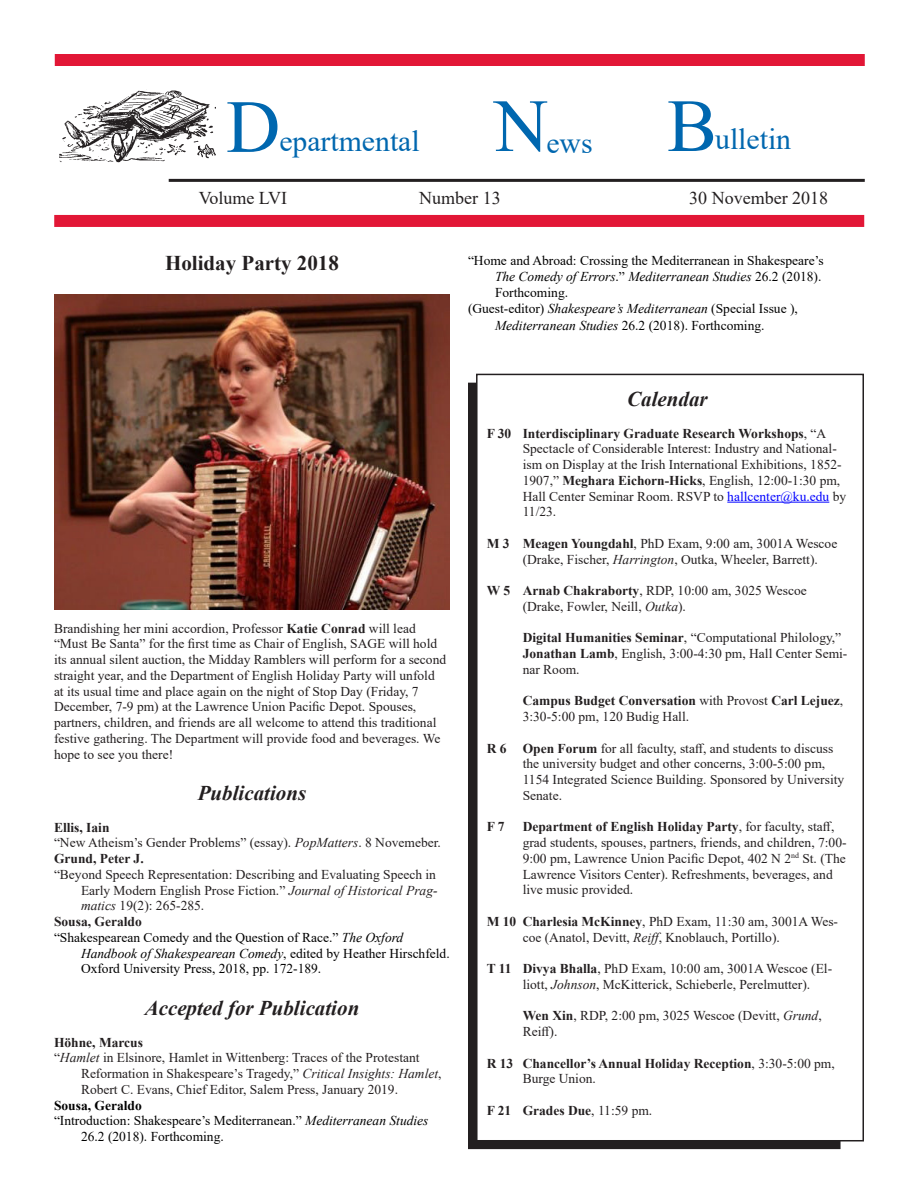
<style>
.page{position:relative;width:918px;height:1188px;background:#fff}
.page>*{position:absolute;margin:0;border:0;box-sizing:border-box;transform-origin:0 0}
.t1{font:75px "Times New Roman";color:#0067af}
.t2{font:29.7px "Times New Roman";color:#0067af}
.t3{font:italic 700 21px "Times New Roman";color:#231f20}
.t4{font:700 21px "Times New Roman";color:#231f20}
.t5{font:18px "Times New Roman";color:#231f20}
.t6{font:13.5px/15.8px "Times New Roman";color:#231f20}
.Normal__Web{font:13.5px/15.8px "Times New Roman";color:#000}
.t7{font:700 13.5px/15.8px "Times New Roman";color:#231f20}
.Normal__Web-2{font:700 13.5px "Times New Roman";color:#000}
.s1{font-style:italic}
.s2{font-weight:700}
.s3{color:#00f}
.s4{font-weight:400}
</style>
<div class="page">
<div style="left:476px;top:374px;width:388px;height:767px;border:2px solid #231f20"></div>
<div style="left:55px;top:54px;width:810px;height:12px;background:#e21736"></div>
<hr style="left:169px;top:179px;width:696px;height:3px;background:#231f20">
<div style="left:54px;top:215px;width:810px;height:12px;background:#e21736"></div>
<img style="left:60px;top:89px;width:155px;height:73px">
<hr style="left:727px;top:502px;width:102px;height:1px;background:#00f">
<img style="left:55px;top:295px;width:395px;height:314px">
<p class="t1" style="left:226px;top:74px;width:56px">D</p>
<p class="t1" style="left:494px;top:73px;width:56px">N</p>
<p class="t1" style="left:667px;top:73px;width:52px">B</p>
<p class="t2" style="left:279px;top:120px;width:142px">epartmental</p>
<p class="t2" style="left:546px;top:122px;width:48px">ews</p>
<p class="t2" style="left:715px;top:118px;width:77px">ulletin</p>
<p class="t5" style="left:199px;top:185px;width:90px">Volume LVI</p>
<p class="t5" style="left:419px;top:185px;width:83px">Number 13</p>
<p class="t5" style="left:689px;top:185px;width:140px">30 November 2018</p>
<p class="t4" style="left:165px;top:248px;width:175px">Holiday Party 2018</p>
<p class="Normal__Web" style="left:495px;top:252px;width:330px;text-indent:-27px">“Home and Abroad: Crossing the Mediterranean in Shakespeare’s<br><span class="s1">The Comedy of Errors</span>.” <span class="s1">Mediterranean Studies</span> 26.2 (2018).<br>Forthcoming.</p>
<p class="Normal__Web" style="left:468px;top:300px;width:331px;line-height:16.2px;text-align:center">(Guest-editor) <span class="s1">Shakespeare’s Mediterranean</span> (Special Issue ),<br><span class="s1">Mediterranean Studies</span> 26.2 (2018). Forthcoming.</p>
<p class="t6" style="left:54px;top:620px;width:394px">Brandishing her mini accordion, Professor <span class="s2">Katie Conrad</span> will lead “Must Be Santa” for the first time as Chair of English, SAGE will hold its annual silent auction, the Midday Ramblers will perform for a second straight year, and the Department of English Holiday Party will unfold at its usual time and place again on the night of Stop Day (Friday, 7<br>December, 7-9 pm) at the Lawrence Union Pacific Depot. Spouses, partners, children, and friends are all welcome to attend this traditional festive gathering. The Department will provide food and beverages. We hope to see you there!</p>
<p class="t3" style="left:198px;top:778px;width:110px">Publications</p>
<p class="t7" style="left:54px;top:819px;width:57px">Ellis, Iain</p>
<p class="t6" style="left:54px;top:835px;width:388px">“New Atheism’s Gender Problems” (essay). <span class="s1">PopMatters</span>. 8 Novemeber.</p>
<p class="t7" style="left:54px;top:850px;width:91px">Grund, Peter J.</p>
<p class="t6" style="left:81px;top:866px;width:358px;text-align:justify;text-indent:-27px">“Beyond Speech Representation: Describing and Evaluating Speech in Early Modern English Prose Fiction.” <span class="s1">Journal of Historical Prag&shy;matics</span> 19(2): 265-285.</p>
<p class="t7" style="left:54px;top:913px;width:89px">Sousa, Geraldo</p>
<p class="Normal__Web" style="left:81px;top:929px;width:370px;text-indent:-27px">“Shakespearean Comedy and the Question of Race.” <span class="s1">The Oxford<br>Handbook of Shakespearean Comedy</span>, edited by Heather Hirschfeld.<br>Oxford University Press, 2018, pp. 172-189.</p>
<p class="t3" style="left:145px;top:993px;width:216px">Accepted for Publication</p>
<p class="t7" style="left:54px;top:1034px;width:91px">Höhne, Marcus</p>
<p class="t6" style="left:81px;top:1050px;width:362px;text-indent:-27px">“<span class="s1">Hamlet</span> in Elsinore, Hamlet in Wittenberg: Traces of the Protestant<br>Reformation in Shakespeare’s Tragedy,” <span class="s1">Critical Insights: Hamlet</span>,<br>Robert C. Evans, Chief Editor, Salem Press, January 2019.</p>
<p class="Normal__Web-2" style="left:54px;top:1095px;width:89px">Sousa, Geraldo</p>
<p class="Normal__Web" style="left:81px;top:1113px;width:349px;text-indent:-27px">“Introduction: Shakespeare’s Mediterranean.” <span class="s1">Mediterranean Studies<br></span>26.2 (2018). Forthcoming.</p>
<p class="t3" style="left:627px;top:384px;width:82px">Calendar</p>
<p class="t6" style="left:523px;top:425px;width:325px;text-indent:-36px"><span class="s2">F 30 Interdisciplinary Graduate Research Workshops</span>, “A Spectacle of Considerable Interest: Industry and National&shy;ism on Display at the Irish International Exhibitions, 1852- 1907,” <span class="s2">Meghara Eichorn-Hicks</span>, English, 12:00-1:30 pm, Hall Center Seminar Room. RSVP to <span class="s3">hallcenter@ku.edu</span> by 11/23.</p>
<p class="t6" style="left:523px;top:535px;width:316px;text-indent:-36px"><span class="s2">M 3 Meagen Youngdahl</span>, PhD Exam, 9:00 am, 3001A Wescoe (Drake, Fischer, <span class="s1">Harrington</span>, Outka, Wheeler, Barrett).</p>
<p class="t6" style="left:523px;top:582px;width:286px;text-indent:-36px"><span class="s2">W 5 Arnab Chakraborty</span>, RDP, 10:00 am, 3025 Wescoe (Drake, Fowler, Neill, <span class="s1">Outka</span>).</p>
<p class="t6" style="left:523px;top:630px;width:326px"><span class="s2">Digital Humanities Seminar</span>, “Computational Philology,”<br><span class="s2">Jonathan Lamb</span>, English, 3:00-4:30 pm, Hall Center Semi&shy;nar Room.</p>
<p class="t6" style="left:523px;top:693px;width:322px"><span class="s2">Campus Budget Conversation</span> with Provost <span class="s2">Carl Lejuez</span>,<br>3:30-5:00 pm, 120 Budig Hall.</p>
<p class="t6" style="left:523px;top:740px;width:323px;text-indent:-36px"><span class="s2">R 6 Open Forum</span> for all faculty, staff, and students to discuss the university budget and other concerns, 3:00-5:00 pm, 1154 Integrated Science Building. Sponsored by University Senate.</p>
<p class="t7" style="left:487px;top:819px;width:19px">F 7</p>
<p class="t6" style="left:523px;top:819px;width:325px"><span class="s2">Department of English Holiday Party</span>, for faculty, staff, grad students, spouses, partners, friends, and children, 7:00- 9:00 pm, Lawrence Union Pacific Depot, 402 N 2<sup>nd</sup> St. (The Lawrence Visitors Center). Refreshments, beverages, and live music provided.</p>
<p class="t6" style="left:523px;top:913px;width:317px;text-indent:-36px"><span class="s2">M 10 Charlesia McKinney</span>, PhD Exam, 11:30 am, 3001A Wes&shy;coe (Anatol, Devitt, <span class="s1">Reiff</span>, Knoblauch, Portillo).</p>
<p class="t6" style="left:523px;top:960px;width:311px;text-indent:-36px"><span class="s2">T 11 Divya Bhalla</span>, PhD Exam, 10:00 am, 3001A Wescoe (El&shy;liott, <span class="s1">Johnson</span>, McKitterick, Schieberle, Perelmutter).</p>
<p class="t6" style="left:523px;top:1008px;width:301px"><span class="s2">Wen Xin</span>, RDP, 2:00 pm, 3025 Wescoe (Devitt, <span class="s1">Grund</span>,<br>Reiff).</p>
<p class="t7" style="left:523px;top:1055px;width:314px;text-indent:-36px">R 13 Chancellor’s Annual Holiday Reception<span class="s4">, 3:30-5:00 pm,<br>Burge Union.</span></p>
<p class="t7" style="left:487px;top:1103px;width:167px">F 21 Grades Due<span class="s4">, 11:59 pm.</span></p>
</div>
